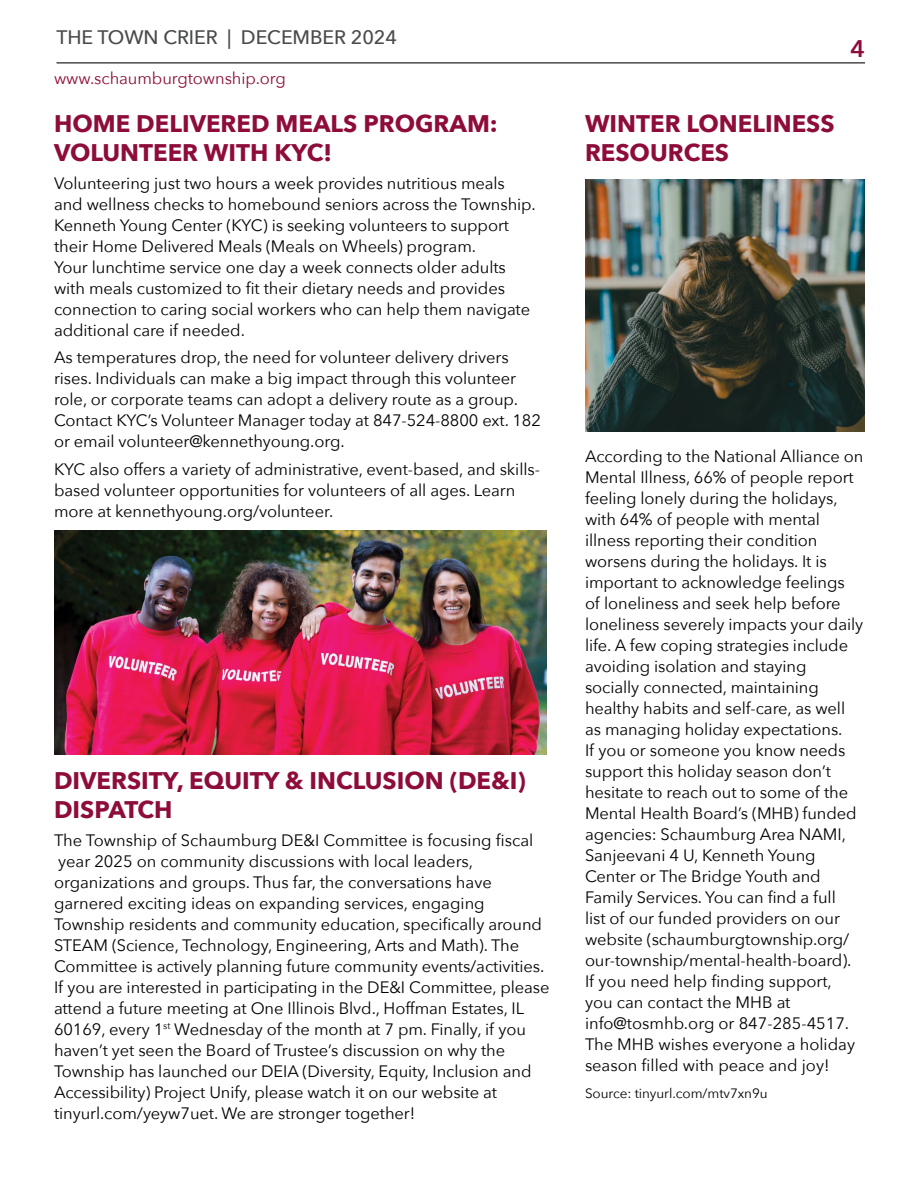
<style>
.page{position:relative;width:918px;height:1188px;background:#fff}
.page>*{position:absolute;margin:0;border:0;box-sizing:border-box;transform-origin:0 0}
.t1{font:700 24px/28.8px "Avenir Next";color:#8e0c3a}
.t2{font:600 24px "Avenir Next";color:#8e0c3a}
.t3{font:500 19.5px "Avenir Next";letter-spacing:-.005em;color:#4a4b4b}
.t4{font:16.5px/21px "Avenir Next";letter-spacing:-.005em;color:#000}
.t5{font:16.5px "Avenir Next";letter-spacing:-.005em;color:#8e0c3a}
.t6{font:13.5px "Avenir Next";letter-spacing:-.005em;color:#000}
</style>
<div class="page">
<hr style="left:57px;top:62px;width:808px;height:2px;background:#4a4b4b">
<img style="left:54px;top:530px;width:492px;height:224px">
<img style="left:585px;top:179px;width:280px;height:253px">
<p class="t3" style="left:57px;top:21px;width:342px">THE TOWN CRIER | DECEMBER 2024</p>
<h1 class="t2" style="left:850px;top:28px;width:16px">4</h1>
<p class="t5" style="left:54px;top:64px;width:233px">www.schaumburgtownship.org</p>
<h1 class="t1" style="left:54px;top:109px;width:445px">HOME DELIVERED MEALS PROGRAM:<br>VOLUNTEER WITH KYC!</h1>
<p class="t4" style="left:54px;top:172px;width:483px">Volunteering just two hours a week provides nutritious meals and wellness checks to homebound seniors across the Township.<br>Kenneth Young Center (KYC) is seeking volunteers to support their Home Delivered Meals (Meals on Wheels) program.<br>Your lunchtime service one day a week connects older adults with meals customized to fit their dietary needs and provides connection to caring social workers who can help them navigate additional care if needed.</p>
<p class="t4" style="left:54px;top:346px;width:488px">As temperatures drop, the need for volunteer delivery drivers rises. Individuals can make a big impact through this volunteer role, or corporate teams can adopt a delivery route as a group.<br>Contact KYC’s Volunteer Manager today at 847-524-8800 ext. 182 or email volunteer@kennethyoung.org.</p>
<p class="t4" style="left:54px;top:458px;width:488px">KYC also offers a variety of administrative, event-based, and skills&shy;based volunteer opportunities for volunteers of all ages. Learn more at kennethyoung.org/volunteer.</p>
<h1 class="t1" style="left:585px;top:109px;width:251px">WINTER LONELINESS<br>RESOURCES</h1>
<p class="t4" style="left:585px;top:445px;width:280px">According to the National Alliance on Mental Illness, 66% of people report feeling lonely during the holidays, with 64% of people with mental illness reporting their condition worsens during the holidays. It is important to acknowledge feelings of loneliness and seek help before loneliness severely impacts your daily life. A few coping strategies include avoiding isolation and staying socially connected, maintaining healthy habits and self-care, as well as managing holiday expectations.<br>If you or someone you know needs support this holiday season don’t hesitate to reach out to some of the Mental Health Board’s (MHB) funded agencies: Schaumburg Area NAMI, Sanjeevani 4 U, Kenneth Young Center or The Bridge Youth and Family Services. You can find a full<br>list of our funded providers on our website (schaumburgtownship.org/ our-township/mental-health-board).<br>If you need help finding support, you can contact the MHB at info@tosmhb.org or 847-285-4517.<br>The MHB wishes everyone a holiday season filled with peace and joy!</p>
<p class="t6" style="left:585px;top:1082px;width:184px">Source: tinyurl.com/mtv7xn9u</p>
<h1 class="t1" style="left:54px;top:766px;width:473px">DIVERSITY, EQUITY &amp; INCLUSION (DE&amp;I)<br>DISPATCH</h1>
<p class="t4" style="left:54px;top:829px;width:497px">The Township of Schaumburg DE&amp;I Committee is focusing fiscal year 2025 on community discussions with local leaders, organizations and groups. Thus far, the conversations have garnered exciting ideas on expanding services, engaging Township residents and community education, specifically around STEAM (Science, Technology, Engineering, Arts and Math). The Committee is actively planning future community events/activities.<br>If you are interested in participating in the DE&amp;I Committee, please attend a future meeting at One Illinois Blvd., Hoffman Estates, IL 60169, every 1<sup>st</sup> Wednesday of the month at 7 pm. Finally, if you haven’t yet seen the Board of Trustee’s discussion on why the Township has launched our DEIA (Diversity, Equity, Inclusion and Accessibility) Project Unify, please watch it on our website at tinyurl.com/yeyw7uet. We are stronger together!</p>
</div>
